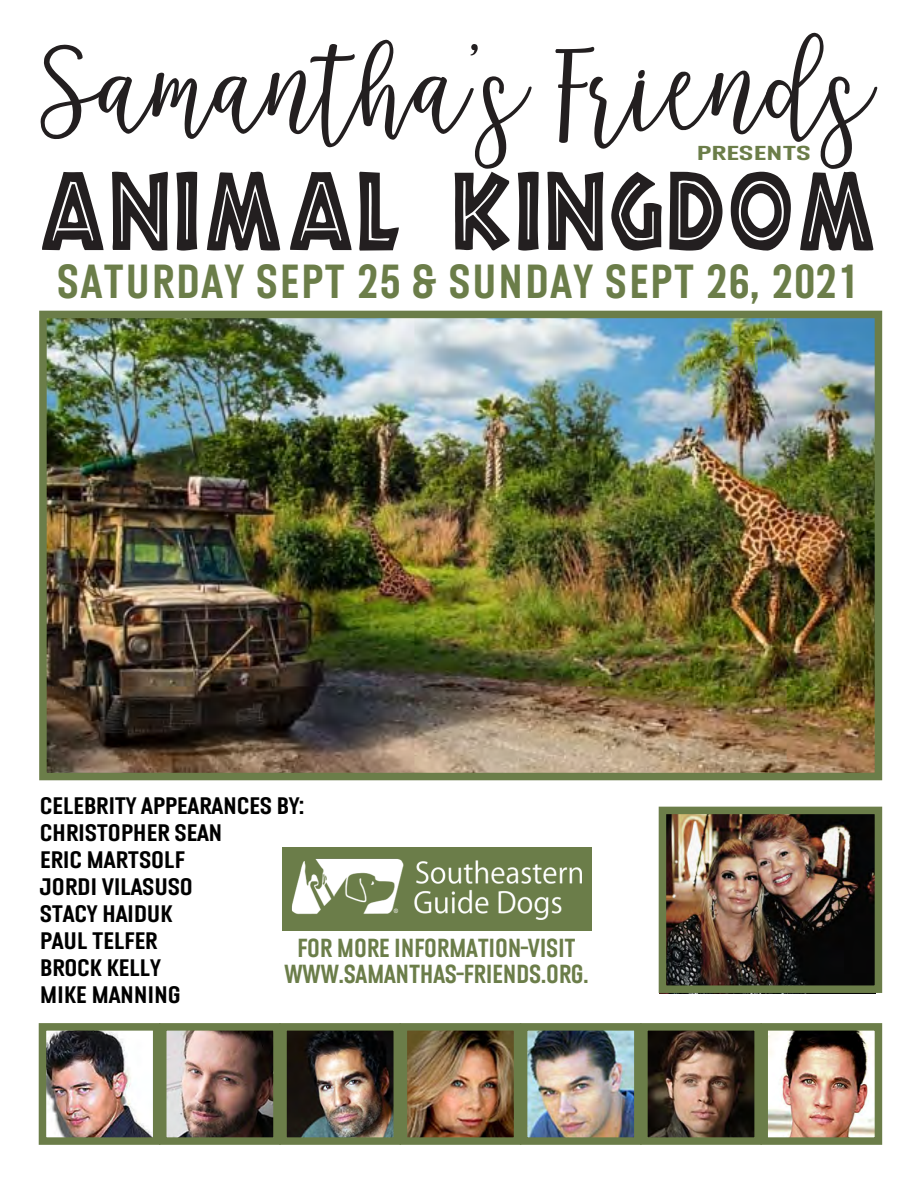
<style>
.page{position:relative;width:918px;height:1188px;background:#fff}
.page>*{position:absolute;margin:0;border:0;box-sizing:border-box;transform-origin:0 0}
.t1{font:103.5px "African";letter-spacing:.035em;color:#231f20;scale:.74 1}
.t2{font:45px "Envision";letter-spacing:.045em;color:#6b7d49}
.t3{font:24.6px/26px "Envision";color:#6b7d49;text-align:center}
.t4{font:22.5px/27px "Envision";color:#000;scale:1.11 1}
.t5{font:19.05px "Envision";color:#6b7d49;scale:1.58 1}
</style>
<div class="page">
<svg style="left:40px;top:40px;width:492px;height:129px"></svg>
<svg style="left:555px;top:33px;width:322px;height:136px"></svg>
<div style="left:282px;top:847px;width:309px;height:83px;background:#6b7d49"></div>
<img style="left:291px;top:858px;width:291px;height:62px">
<img style="left:668px;top:816px;width:205px;height:168px">
<div style="left:659px;top:807px;width:223px;height:186px;border:8px solid #6b7d49"></div>
<img style="left:48px;top:320px;width:825px;height:451px">
<div style="left:39px;top:311px;width:843px;height:469px;border:8px solid #6b7d49"></div>
<img style="left:288px;top:1032px;width:104px;height:104px">
<div style="left:279px;top:1023px;width:122px;height:122px;border:8px solid #6b7d49"></div>
<img style="left:168px;top:1032px;width:104px;height:104px">
<div style="left:159px;top:1023px;width:122px;height:122px;border:8px solid #6b7d49"></div>
<img style="left:48px;top:1032px;width:103px;height:104px">
<div style="left:39px;top:1023px;width:121px;height:122px;border:8px solid #6b7d49"></div>
<img style="left:529px;top:1032px;width:104px;height:104px">
<div style="left:520px;top:1023px;width:122px;height:122px;border:8px solid #6b7d49"></div>
<img style="left:649px;top:1032px;width:104px;height:104px">
<div style="left:640px;top:1023px;width:122px;height:122px;border:8px solid #6b7d49"></div>
<img style="left:769px;top:1032px;width:104px;height:104px">
<div style="left:760px;top:1023px;width:122px;height:122px;border:8px solid #6b7d49"></div>
<img style="left:409px;top:1032px;width:103px;height:104px">
<div style="left:400px;top:1023px;width:121px;height:122px;border:8px solid #6b7d49"></div>
<p class="t5" style="left:697px;top:142px;width:74px">PRESENTS</p>
<h1 class="t1" style="left:38px;top:170px;width:1135px">ANIMAL KINGDOM</h1>
<h2 class="t2" style="left:58px;top:256px;width:802px">SATURDAY SEPT 25 &amp; SUNDAY SEPT 26, 2021</h2>
<p class="t4" style="left:40px;top:792px;width:239px">CELEBRITY APPEARANCES BY:<br>CHRISTOPHER SEAN<br>ERIC MARTSOLF<br>JORDI VILASUSO<br>STACY HAIDUK<br>PAUL TELFER<br>BROCK KELLY<br>MIKE MANNING</p>
<p class="t3" style="left:284px;top:935px;width:306px">FOR MORE INFORMATION-VISIT<br>WWW.SAMANTHAS-FRIENDS.ORG.</p>
</div>
